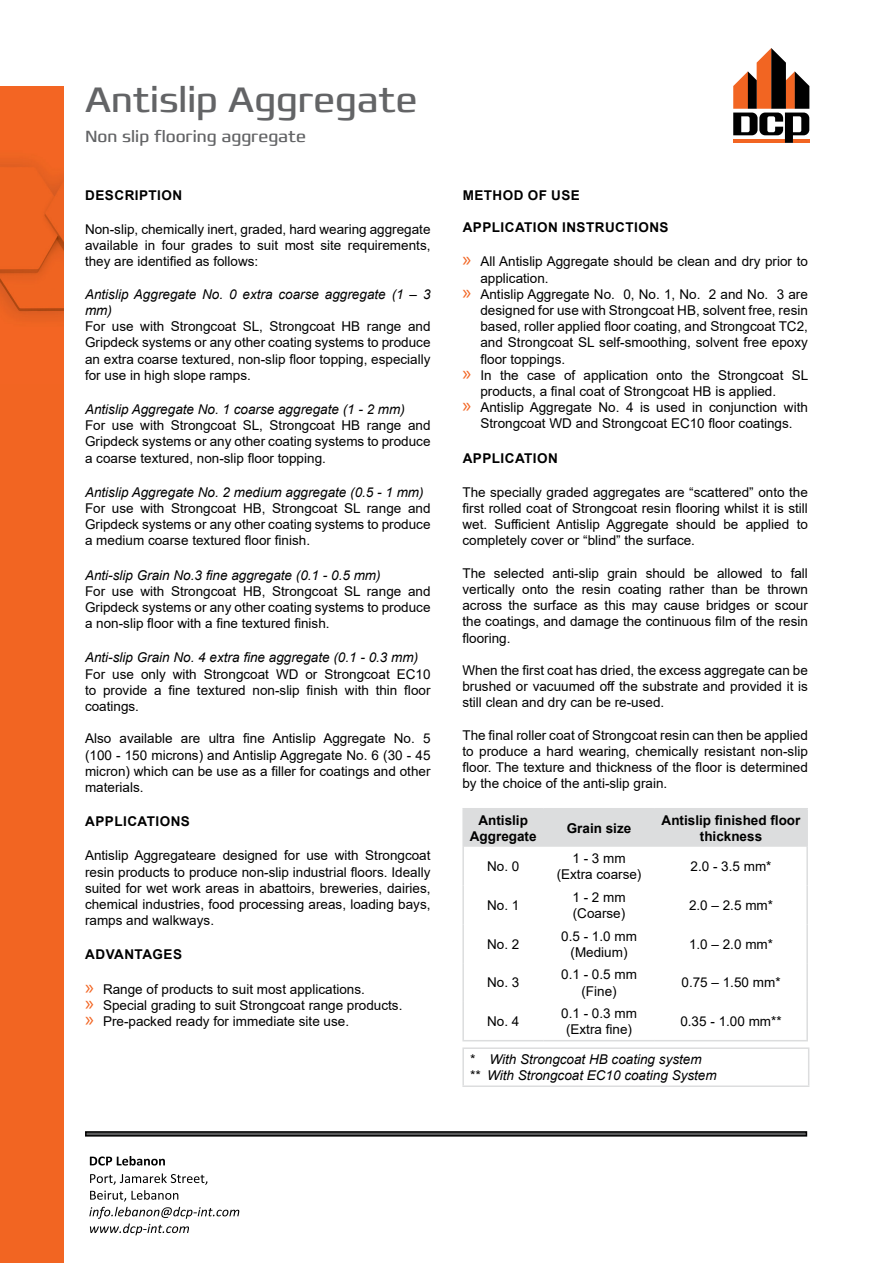
<style>
.page{position:relative;width:893px;height:1263px;background:#fff}
.page>*{position:absolute;margin:0;border:0;box-sizing:border-box;transform-origin:0 0}
.t1{font:36px "Francker CYR";color:#636466}
.t2{font:16.5px "Francker CYR";color:#636466}
.t3{font:13.5px/16.2px "Arial";color:#000;text-align:justify}
.t4{font:italic 13.5px/16.2px "Arial";color:#000}
.t5{font:700 13.5px "Arial";letter-spacing:.035em;color:#000}
.t6{font:700 13.5px/16.2px "Arial";color:#000;text-align:center}
.s1{font-family:"Myriad Pro";font-size:21px;color:#f26522}
</style>
<div class="page">
<div style="left:85px;top:1131px;width:722px;height:5px;border:2px solid #000"></div>
<svg style="left:90px;top:1156px;width:75px;height:9px"></svg>
<svg style="left:90px;top:1173px;width:117px;height:28px"></svg>
<svg style="left:89px;top:1207px;width:150px;height:28px"></svg>
<div style="left:464px;top:809px;width:342px;height:38px;background:#dcddde"></div>
<hr style="left:462px;top:808px;width:81px;height:1px;background:#dcddde">
<hr style="left:462px;top:809px;width:2px;height:38px;background:#dcddde">
<hr style="left:543px;top:808px;width:112px;height:1px;background:#dcddde">
<hr style="left:655px;top:808px;width:153px;height:1px;background:#dcddde">
<hr style="left:806px;top:809px;width:2px;height:38px;background:#dcddde">
<hr style="left:462px;top:847px;width:2px;height:38px;background:#dcddde">
<hr style="left:806px;top:847px;width:2px;height:38px;background:#dcddde">
<hr style="left:462px;top:885px;width:2px;height:39px;background:#dcddde">
<hr style="left:806px;top:885px;width:2px;height:39px;background:#dcddde">
<hr style="left:462px;top:924px;width:2px;height:39px;background:#dcddde">
<hr style="left:806px;top:924px;width:2px;height:39px;background:#dcddde">
<hr style="left:462px;top:963px;width:2px;height:39px;background:#dcddde">
<hr style="left:806px;top:963px;width:2px;height:39px;background:#dcddde">
<hr style="left:462px;top:1002px;width:2px;height:38px;background:#dcddde">
<hr style="left:806px;top:1002px;width:2px;height:38px;background:#dcddde">
<hr style="left:462px;top:1040px;width:81px;height:1px;background:#dcddde">
<hr style="left:543px;top:1040px;width:112px;height:1px;background:#dcddde">
<hr style="left:655px;top:1040px;width:153px;height:1px;background:#dcddde">
<hr style="left:462px;top:1047px;width:347px;height:2px;background:#dcddde">
<hr style="left:462px;top:1049px;width:2px;height:36px;background:#dcddde">
<hr style="left:808px;top:1049px;width:1px;height:36px;background:#dcddde">
<hr style="left:462px;top:1085px;width:347px;height:2px;background:#dcddde">
<svg style="left:733px;top:48px;width:76px;height:95px"></svg>
<div style="left:0;top:86px;width:64px;height:1177px;background:#f26522"></div>
<img style="left:0;top:161px;width:64px;height:158px">
<h1 class="t1" style="left:85px;top:77px;width:334px">Antislip Aggregate</h1>
<p class="t2" style="left:85px;top:126px;width:223px">Non slip flooring aggregate</p>
<p class="t5" style="left:85px;top:185px;width:98px">DESCRIPTION</p>
<p class="t3" style="left:85px;top:221px;width:347px">Non-slip, chemically inert, graded, hard wearing aggregate available in four grades to suit most site requirements, they are identified as follows:</p>
<p class="t4" style="left:85px;top:286px;width:347px">Antislip Aggregate No. 0 extra coarse aggregate (1 – 3 mm)</p>
<p class="t3" style="left:85px;top:318px;width:347px">For use with Strongcoat SL, Strongcoat HB range and Gripdeck systems or any other coating systems to produce an extra coarse textured, non-slip floor topping, especially for use in high slope ramps.</p>
<p class="t4" style="left:85px;top:401px;width:321px">Antislip Aggregate No. 1 coarse aggregate (1 - 2 mm)</p>
<p class="t3" style="left:85px;top:417px;width:347px">For use with Strongcoat SL, Strongcoat HB range and Gripdeck systems or any other coating systems to produce a coarse textured, non-slip floor topping.</p>
<p class="t4" style="left:85px;top:484px;width:340px">Antislip Aggregate No. 2 medium aggregate (0.5 - 1 mm)</p>
<p class="t3" style="left:85px;top:500px;width:347px">For use with Strongcoat HB, Strongcoat SL range and Gripdeck systems or any other coating systems to produce a medium coarse textured floor finish.</p>
<p class="t4" style="left:85px;top:567px;width:297px">Anti-slip Grain No.3 fine aggregate (0.1 - 0.5 mm)</p>
<p class="t3" style="left:85px;top:583px;width:347px">For use with Strongcoat HB, Strongcoat SL range and Gripdeck systems or any other coating systems to produce a non-slip floor with a fine textured finish.</p>
<p class="t4" style="left:85px;top:650px;width:335px">Anti-slip Grain No. 4 extra fine aggregate (0.1 - 0.3 mm)</p>
<p class="t3" style="left:85px;top:666px;width:347px">For use only with Strongcoat WD or Strongcoat EC10 to provide a fine textured non-slip finish with thin floor coatings.</p>
<p class="t3" style="left:85px;top:730px;width:347px">Also available are ultra fine Antislip Aggregate No. 5 (100 - 150 microns) and Antislip Aggregate No. 6 (30 - 45 micron) which can be use as a filler for coatings and other materials.</p>
<p class="t5" style="left:85px;top:812px;width:106px">APPLICATIONS</p>
<p class="t3" style="left:85px;top:847px;width:347px">Antislip Aggregateare designed for use with Strongcoat resin products to produce non-slip industrial floors. Ideally suited for wet work areas in abattoirs, breweries, dairies, chemical industries, food processing areas, loading bays, ramps and walkways.</p>
<p class="t5" style="left:85px;top:945px;width:98px">ADVANTAGES</p>
<p class="t3" style="left:85px;top:981px;width:319px;text-align:left"><span class="s1">»</span> Range of products to suit most applications.<br><span class="s1">»</span> Special grading to suit Strongcoat range products. <span class="s1">»</span> Pre-packed ready for immediate site use.</p>
<p class="t5" style="left:463px;top:185px;width:119px">METHOD OF USE</p>
<p class="t5" style="left:463px;top:218px;width:207px">APPLICATION INSTRUCTIONS</p>
<p class="t3" style="left:462px;top:253px;width:347px"><span class="s1">»</span> All Antislip Aggregate should be clean and dry prior to</p>
<p class="t3" style="left:480px;top:270px;width:70px">application.</p>
<p class="t3" style="left:462px;top:286px;width:347px"><span class="s1">»</span> Antislip Aggregate No. 0, No. 1, No. 2 and No. 3 are</p>
<p class="t3" style="left:480px;top:302px;width:329px">designed for use with Strongcoat HB, solvent free, resin</p>
<p class="t3" style="left:480px;top:318px;width:329px">based, roller applied floor coating, and Strongcoat TC2,</p>
<p class="t3" style="left:480px;top:334px;width:329px">and Strongcoat SL self-smoothing, solvent free epoxy</p>
<p class="t3" style="left:480px;top:351px;width:86px">floor toppings.</p>
<p class="t3" style="left:462px;top:367px;width:347px"><span class="s1">»</span> In the case of application onto the Strongcoat SL</p>
<p class="t3" style="left:480px;top:383px;width:297px">products, a final coat of Strongcoat HB is applied.</p>
<p class="t3" style="left:462px;top:399px;width:347px"><span class="s1">»</span> Antislip Aggregate No. 4 is used in conjunction with</p>
<p class="t3" style="left:480px;top:415px;width:314px">Strongcoat WD and Strongcoat EC10 floor coatings.</p>
<p class="t5" style="left:463px;top:448px;width:97px">APPLICATION</p>
<p class="t3" style="left:462px;top:484px;width:347px">The specially graded aggregates are “scattered” onto the first rolled coat of Strongcoat resin flooring whilst it is still wet. Sufficient Antislip Aggregate should be applied to completely cover or “blind” the surface.</p>
<p class="t3" style="left:462px;top:565px;width:347px">The selected anti-slip grain should be allowed to fall vertically onto the resin coating rather than be thrown across the surface as this may cause bridges or scour the coatings, and damage the continuous film of the resin flooring.</p>
<p class="t3" style="left:462px;top:662px;width:347px">When the first coat has dried, the excess aggregate can be brushed or vacuumed off the substrate and provided it is still clean and dry can be re-used.</p>
<p class="t3" style="left:462px;top:727px;width:347px">The final roller coat of Strongcoat resin can then be applied to produce a hard wearing, chemically resistant non-slip floor. The texture and thickness of the floor is determined by the choice of the anti-slip grain.</p>
<p class="t6" style="left:470px;top:812px;width:68px">Antislip<br>Aggregate</p>
<p class="t6" style="left:567px;top:820px;width:66px">Grain size</p>
<p class="t6" style="left:662px;top:812px;width:140px">Antislip finished floor thickness</p>
<p class="t3" style="left:487px;top:858px;width:34px">No. 0</p>
<p class="t3" style="left:557px;top:850px;width:86px;text-align:center">1 - 3 mm (Extra coarse)</p>
<p class="t3" style="left:690px;top:858px;width:83px">2.0 - 3.5 mm*</p>
<p class="t3" style="left:487px;top:897px;width:34px">No. 1</p>
<p class="t3" style="left:572px;top:889px;width:55px">1 - 2 mm (Coarse)</p>
<p class="t3" style="left:689px;top:897px;width:86px">2.0 – 2.5 mm*</p>
<p class="t3" style="left:487px;top:936px;width:34px">No. 2</p>
<p class="t3" style="left:561px;top:928px;width:77px;text-align:center">0.5 - 1.0 mm (Medium)</p>
<p class="t3" style="left:689px;top:936px;width:86px">1.0 – 2.0 mm*</p>
<p class="t3" style="left:487px;top:974px;width:34px">No. 3</p>
<p class="t3" style="left:561px;top:966px;width:77px;text-align:center">0.1 - 0.5 mm (Fine)</p>
<p class="t3" style="left:681px;top:974px;width:101px">0.75 – 1.50 mm*</p>
<p class="t3" style="left:487px;top:1013px;width:34px">No. 4</p>
<p class="t3" style="left:561px;top:1005px;width:77px;text-align:center">0.1 - 0.3 mm (Extra fine)</p>
<p class="t3" style="left:680px;top:1013px;width:103px">0.35 - 1.00 mm**</p>
<p class="t4" style="left:469px;top:1051px;width:249px">* With Strongcoat HB coating system<br>** With Strongcoat EC10 coating System</p>
</div>
